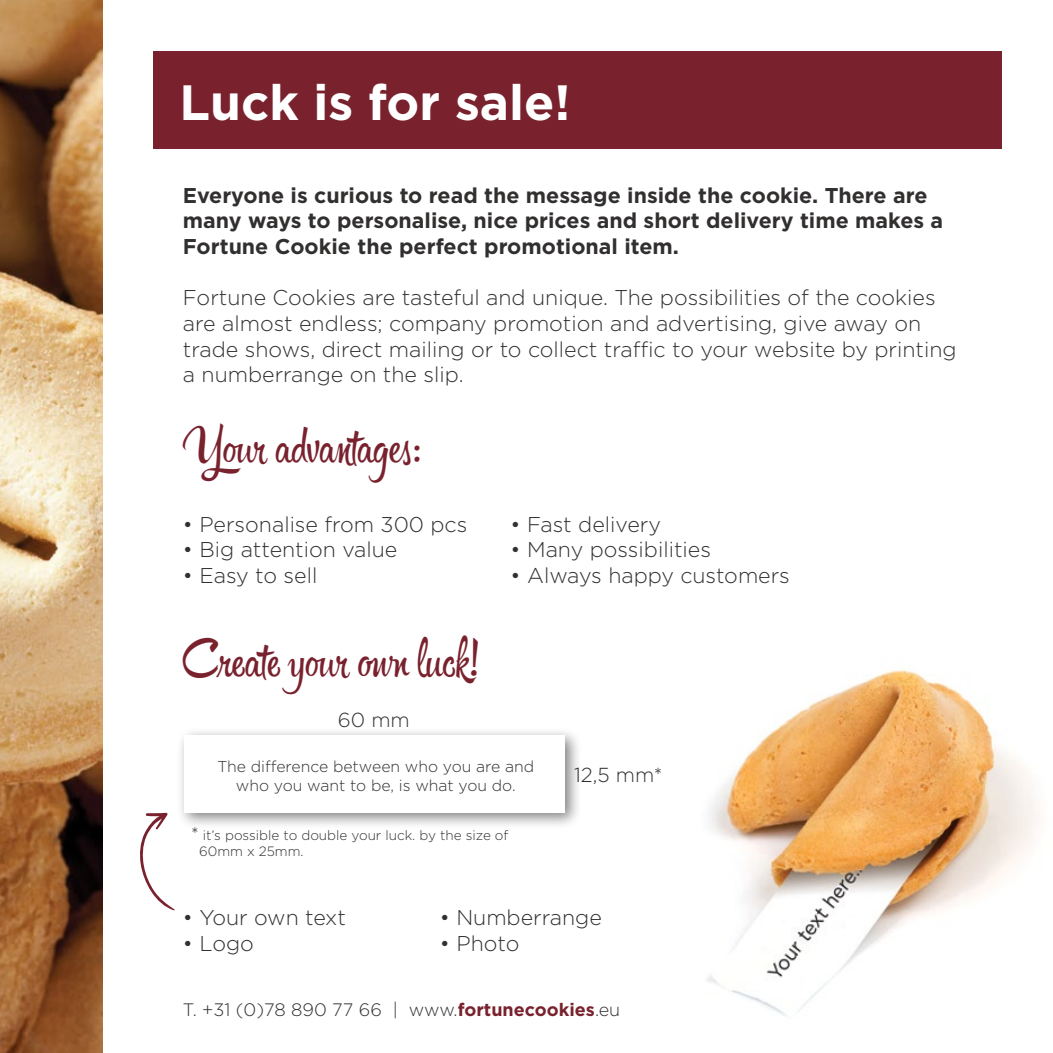
<style>
.page{position:relative;width:1053px;height:1053px;background:#fff}
.page>*{position:absolute;margin:0;border:0;box-sizing:border-box;transform-origin:0 0}
.t1{font:700 49.5px "Gotham";color:#fff}
.t2{font:45px "Hipster Script Pro";letter-spacing:-.01em;color:#79222e}
.t3{font:300 21.38px/25.7px "Gotham";color:#322f2f}
.t4{font:700 21.38px/25.7px "Gotham";color:#322f2f}
.t5{font:300 20.25px "Gotham";color:#322f2f}
.t6{font:300 18px "Gotham";color:#322f2f}
.t7{font:300 15.75px/18.9px "Gotham";color:#322f2f;text-align:center}
.t8{font:300 13.5px/16.2px "Gotham";color:#322f2f}
.s1{font-size:18px}
.s2{font-weight:700;color:#79222e}
</style>
<div class="page">
<img style="left:0;top:0;width:102px;height:1052px">
<div style="left:153px;top:51px;width:848px;height:97px;background:#79222e"></div>
<img style="left:707px;top:670px;width:333px;height:346px">
<div style="left:175px;top:726px;width:407px;height:104px;background:#000;opacity:.5"></div>
<div style="left:184px;top:735px;width:380px;height:77px;background:#fff"></div>
<svg style="left:140px;top:812px;width:35px;height:98px"></svg>
<h1 class="t1" style="left:179px;top:69px;width:392px">Luck is for sale!</h1>
<p class="t4" style="left:183px;top:182px;width:761px">Everyone is curious to read the message inside the cookie. There are many ways to personalise, nice prices and short delivery time makes a<br>Fortune Cookie the perfect promotional item.</p>
<p class="t3" style="left:183px;top:284px;width:775px">Fortune Cookies are tasteful and unique. The possibilities of the cookies are almost endless; company promotion and advertising, give away on trade shows, direct mailing or to collect traffic to your website by printing a numberrange on the slip.</p>
<h2 class="t2" style="left:183px;top:419px;width:241px">Your advantages:</h2>
<p class="t3" style="left:183px;top:510px;width:286px">• Personalise from 300 pcs</p>
<p class="t3" style="left:183px;top:536px;width:216px">• Big attention value</p>
<p class="t3" style="left:183px;top:562px;width:136px">• Easy to sell</p>
<h2 class="t2" style="left:183px;top:633px;width:300px">Create your own luck!</h2>
<p class="t5" style="left:338px;top:706px;width:73px">60 mm</p>
<p class="t3" style="left:510px;top:510px;width:152px">• Fast delivery</p>
<p class="t3" style="left:510px;top:536px;width:202px">• Many possibilities</p>
<p class="t3" style="left:510px;top:562px;width:281px">• Always happy customers</p>
<p class="t7" style="left:217px;top:756px;width:318px">The difference between who you are and who you want to be, is what you do.</p>
<p class="t8" style="left:199px;top:826px;width:311px;text-indent:-8px"><span class="s1">*</span> it’s possible to double your luck. by the size of<br>60mm x 25mm.</p>
<p class="t5" style="left:574px;top:761px;width:90px">12,5 mm*</p>
<p class="t3" style="left:183px;top:904px;width:165px">• Your own text</p>
<p class="t3" style="left:183px;top:929px;width:72px">• Logo</p>
<p class="t3" style="left:440px;top:904px;width:163px">• Numberrange</p>
<p class="t3" style="left:440px;top:929px;width:81px">• Photo</p>
<p class="t6" style="left:183px;top:998px;width:439px">T. +31 (0)78 890 77 66 | www.<span class="s2">fortunecookies</span>.eu</p>
</div>
